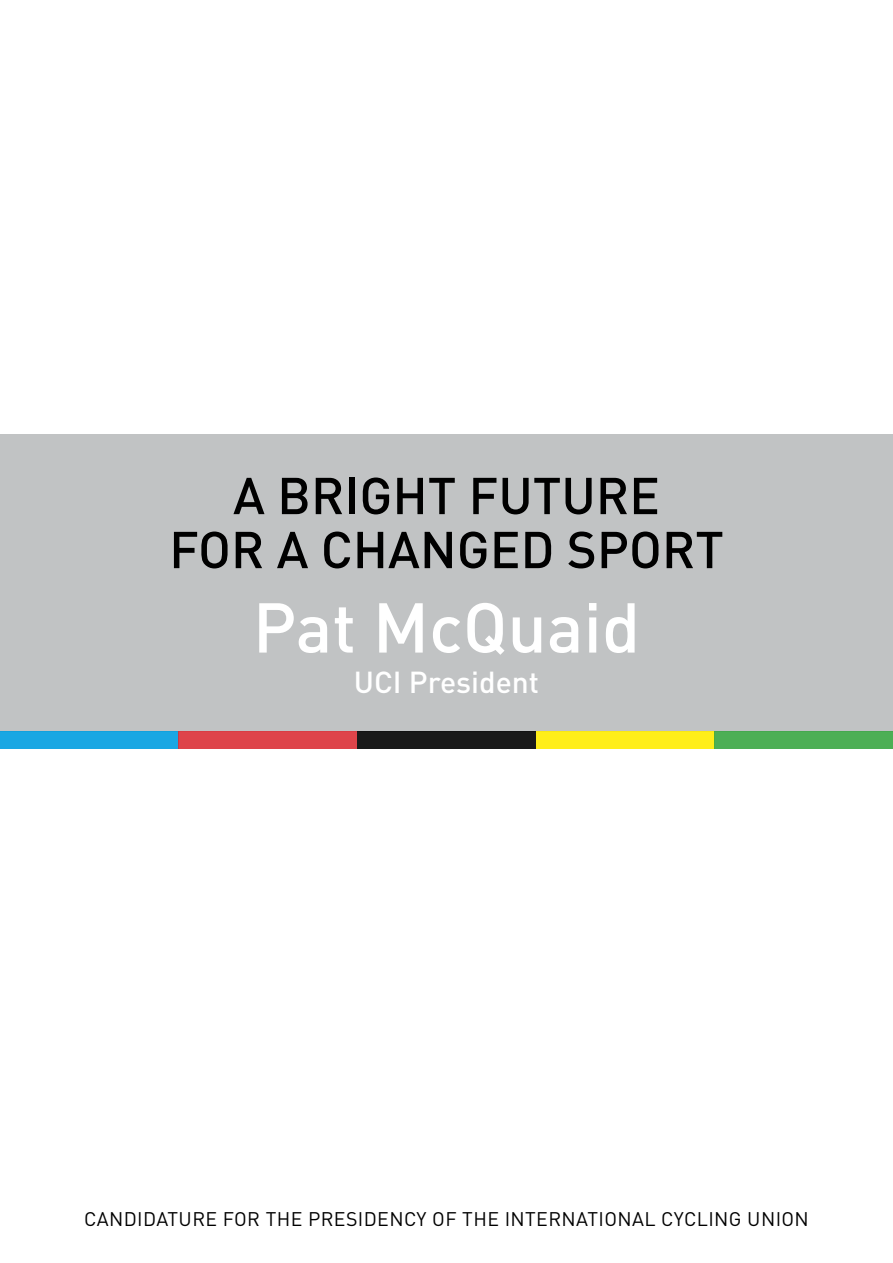
<style>
.page{position:relative;width:893px;height:1263px;background:#fff}
.page>*{position:absolute;margin:0;border:0;box-sizing:border-box;transform-origin:0 0}
.t1{font:500 69.3px "DIN";color:#fff}
.t2{font:500 51px/54px "DIN";color:#000;text-align:center}
.t3{font:500 30px "DIN";color:#fff}
.t4{font:19.5px "DIN";letter-spacing:.02em;color:#000}
</style>
<div class="page">
<div style="left:0;top:434px;width:893px;height:297px;background:#bbbdbe"></div>
<div style="left:0;top:731px;width:179px;height:17px;background:#1aa7e3"></div>
<div style="left:179px;top:731px;width:178px;height:17px;background:#de444a"></div>
<div style="left:357px;top:731px;width:179px;height:17px;background:#1a1a1a"></div>
<div style="left:536px;top:731px;width:178px;height:17px;background:#ffee1a"></div>
<div style="left:714px;top:731px;width:179px;height:17px;background:#4daf55"></div>
<h2 class="t2" style="left:169px;top:467px;width:556px">A BRIGHT FUTURE<br>FOR A CHANGED SPORT</h2>
<h1 class="t1" style="left:253px;top:583px;width:389px">PAT MCQUAID</h1>
<h3 class="t3" style="left:354px;top:663px;width:187px">UCI PRESIDENT</h3>
<p class="t4" style="left:84px;top:1207px;width:726px">CANDIDATURE FOR THE PRESIDENCY OF THE I NTERNATIONAL CYCLING U NION</p>
</div>
